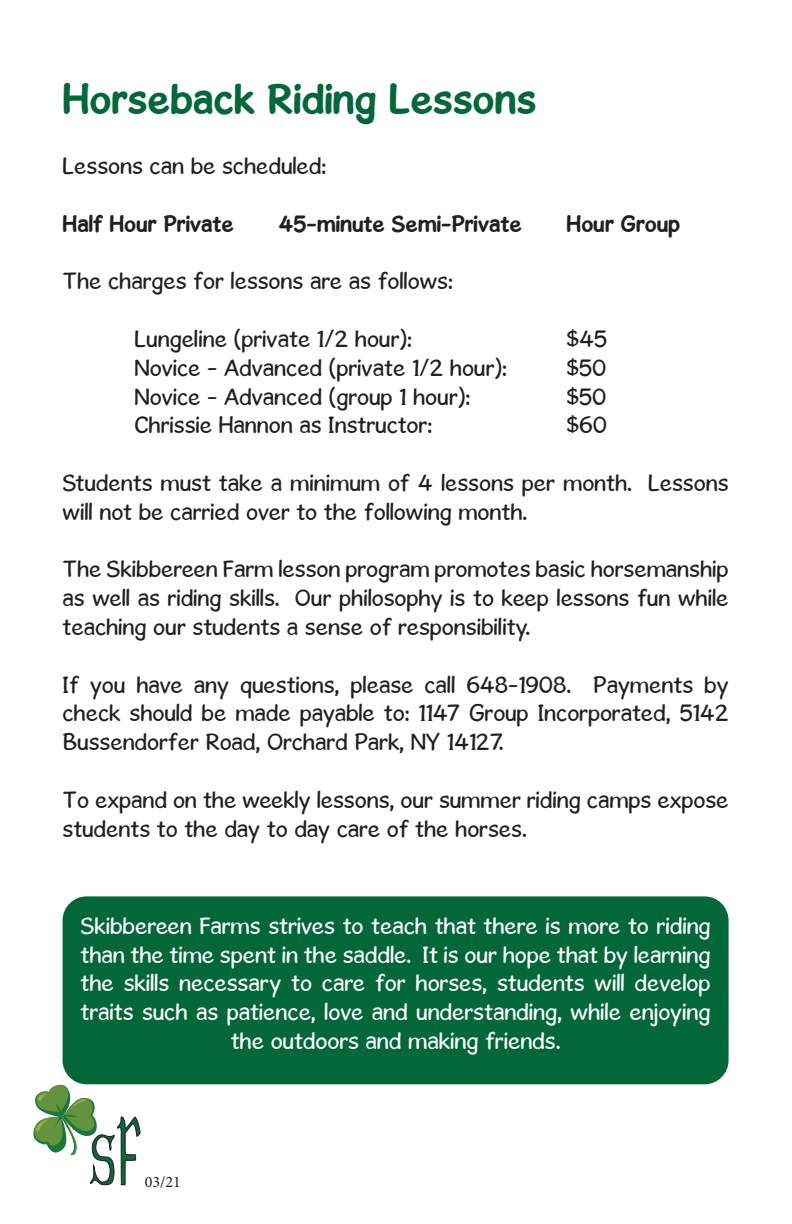
<style>
.page{position:relative;width:792px;height:1224px;background:#fff}
.page>*{position:absolute;margin:0;border:0;box-sizing:border-box;transform-origin:0 0}
.t1{font:700 44px "Gosmick Sans";color:#026839}
.t2{font:24px/28.8px "Gosmick Sans";color:#231f20}
.t3{font:24px/28.8px "Gosmick Sans";color:#fff;text-align:center}
.t4{font:700 24px "Gosmick Sans";color:#231f20}
.t5{font:16px "Minion Pro";color:#231f20}
</style>
<div class="page">
<svg style="left:33px;top:1077px;width:108px;height:108px"></svg>
<div style="left:63px;top:896px;width:666px;height:188px;background:#026839;border-radius:24px"></div>
<p class="t1" style="left:63px;top:73px;width:475px">Horseback Riding Lessons</p>
<p class="t2" style="left:63px;top:152px;width:265px">Lessons can be scheduled:</p>
<p class="t4" style="left:63px;top:209px;width:173px">Half Hour Private</p>
<p class="t4" style="left:279px;top:209px;width:245px">45-minute Semi-Private</p>
<p class="t4" style="left:567px;top:209px;width:115px">Hour Group</p>
<p class="t2" style="left:63px;top:267px;width:392px">The charges for lessons are as follows:</p>
<p class="t2" style="left:135px;top:324px;width:279px">Lungeline (private 1/2 hour):</p>
<p class="t2" style="left:567px;top:324px;width:42px">$45</p>
<p class="t2" style="left:135px;top:353px;width:374px">Novice - Advanced (private 1/2 hour):</p>
<p class="t2" style="left:567px;top:353px;width:41px">$50</p>
<p class="t2" style="left:135px;top:382px;width:337px">Novice - Advanced (group 1 hour):</p>
<p class="t2" style="left:567px;top:382px;width:41px">$50</p>
<p class="t2" style="left:135px;top:411px;width:299px">Chrissie Hannon as Instructor:</p>
<p class="t2" style="left:567px;top:411px;width:42px">$60</p>
<p class="t2" style="left:63px;top:468px;width:667px">Students must take a minimum of 4 lessons per month. Lessons will not be carried over to the following month.</p>
<p class="t2" style="left:63px;top:555px;width:667px;text-align:justify">The Skibbereen Farm lesson program promotes basic horsemanship as well as riding skills. Our philosophy is to keep lessons fun while teaching our students a sense of responsibility.</p>
<p class="t2" style="left:63px;top:670px;width:668px;text-align:justify">If you have any questions, please call 648-1908. Payments by check should be made payable to: 1147 Group Incorporated, 5142<br>Bussendorfer Road, Orchard Park, NY 14127.</p>
<p class="t2" style="left:63px;top:785px;width:667px">To expand on the weekly lessons, our summer riding camps expose students to the day to day care of the horses.</p>
<p class="t3" style="left:81px;top:911px;width:632px">Skibbereen Farms strives to teach that there is more to riding than the time spent in the saddle. It is our hope that by learning the skills necessary to care for horses, students will develop traits such as patience, love and understanding, while enjoying the outdoors and making friends.</p>
<p class="t5" style="left:145px;top:1171px;width:38px">03/21</p>
</div>
